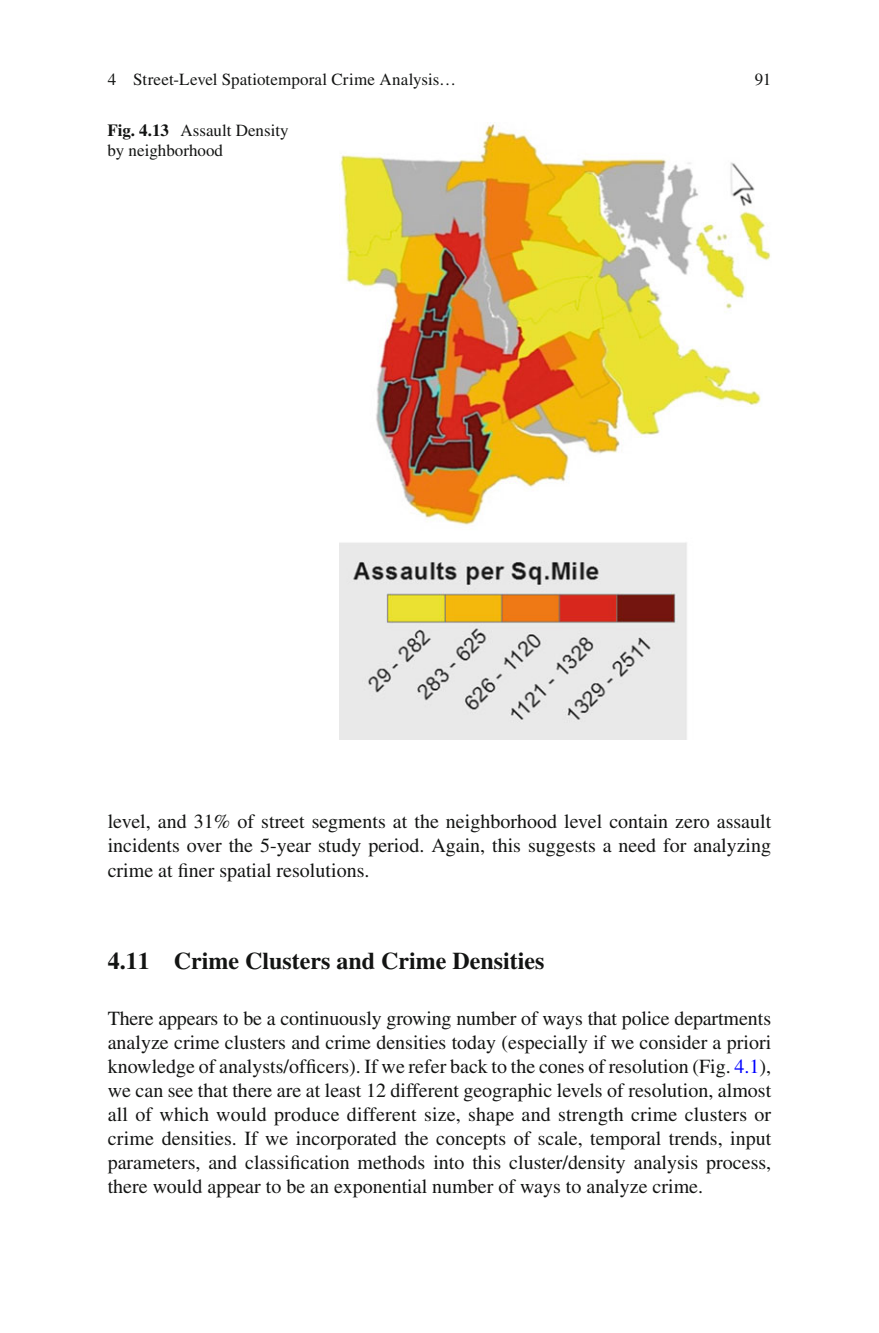
<style>
.page{position:relative;width:879px;height:1333px;background:#fff}
.page>*{position:absolute;margin:0;border:0;box-sizing:border-box;transform-origin:0 0}
.t1{font:700 24px "Times";color:#131413}
.t2{font:20px/24px "Times";color:#131413;text-align:justify}
.t3{font:17px/20px "Times";color:#131413}
.s1{font-weight:700}
.s2{color:#00f}
</style>
<div class="page">
<img style="left:339px;top:122px;width:432px;height:617px">
<p class="t3" style="left:108px;top:71px;width:350px">4 Street-Level Spatiotemporal Crime Analysis…</p>
<p class="t3" style="left:755px;top:71px;width:18px">91</p>
<p class="t3" style="left:107px;top:121px;width:183px"><span class="s1">Fig. 4.13</span> Assault Density by neighborhood</p>
<p class="t2" style="left:108px;top:811px;width:665px">level, and 31% of street segments at the neighborhood level contain zero assault incidents over the 5-year study period. Again, this suggests a need for analyzing crime at fi ner spatial resolutions.</p>
<p class="t1" style="left:108px;top:951px;width:438px">4.11 Crime Clusters and Crime Densities</p>
<p class="t2" style="left:108px;top:1007px;width:665px">There appears to be a continuously growing number of ways that police departments analyze crime clusters and crime densities today (especially if we consider a priori knowledge of analysts/of fi cers). If we refer back to the cones of resolution (Fig. <span class="s2">4.1</span> ), we can see that there are at least 12 different geographic levels of resolution, almost all of which would produce different size, shape and strength crime clusters or crime densities. If we incorporated the concepts of scale, temporal trends, input parameters, and classi fi cation methods into this cluster/density analysis process, there would appear to be an exponential number of ways to analyze crime.</p>
</div>
